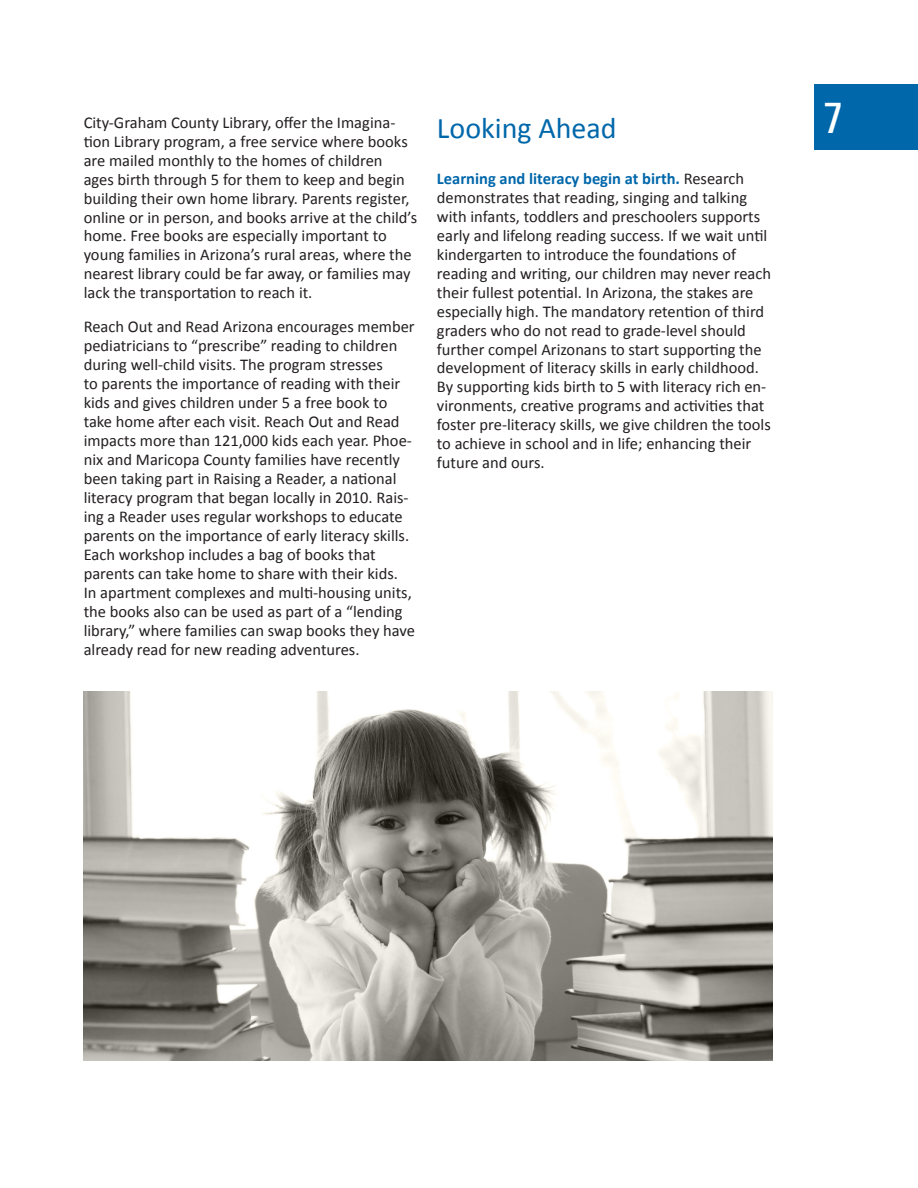
<style>
.page{position:relative;width:918px;height:1188px;background:#fff}
.page>*{position:absolute;margin:0;border:0;box-sizing:border-box;transform-origin:0 0}
.Page_Number{font:condensed 43.5px "Univers LT Std";color:#fff}
.t1{font:30px "Calibri";color:#0067aa}
.t2{font:16.5px/19px "Calibri";color:#231f20}
.s1{font-weight:700;color:#0067aa}
</style>
<div class="page">
<div style="left:815px;top:85px;width:103px;height:65px;background:#0067aa"></div>
<img style="left:84px;top:691px;width:688px;height:369px">
<p class="t2" style="left:84px;top:113px;width:335px">City-Graham County Library, offer the Imagina&shy;tion Library program, a free service where books are mailed monthly to the homes of children<br>ages birth through 5 for them to keep and begin building their own home library. Parents register, online or in person, and books arrive at the child’s home. Free books are especially important to young families in Arizona’s rural areas, where the nearest library could be far away, or families may lack the transportation to reach it.</p>
<p class="t2" style="left:84px;top:317px;width:333px">Reach Out and Read Arizona encourages member pediatricians to “prescribe” reading to children during well-child visits. The program stresses<br>to parents the importance of reading with their kids and gives children under 5 a free book to take home after each visit. Reach Out and Read impacts more than 121,000 kids each year. Phoe&shy;nix and Maricopa County families have recently been taking part in Raising a Reader, a national literacy program that began locally in 2010. Rais&shy;ing a Reader uses regular workshops to educate parents on the importance of early literacy skills.<br>Each workshop includes a bag of books that parents can take home to share with their kids.<br>In apartment complexes and multi-housing units, the books also can be used as part of a “lending library,” where families can swap books they have already read for new reading adventures.</p>
<p class="t1" style="left:437px;top:109px;width:181px">Looking Ahead</p>
<p class="t2" style="left:437px;top:169px;width:336px"><span class="s1">Learning and literacy begin at birth.</span> Research demonstrates that reading, singing and talking with infants, toddlers and preschoolers supports early and lifelong reading success. If we wait until kindergarten to introduce the foundations of reading and writing, our children may never reach their fullest potential. In Arizona, the stakes are especially high. The mandatory retention of third graders who do not read to grade-level should further compel Arizonans to start supporting the development of literacy skills in early childhood.<br>By supporting kids birth to 5 with literacy rich en&shy;vironments, creative programs and activities that foster pre-literacy skills, we give children the tools to achieve in school and in life; enhancing their future and ours.</p>
<p class="Page_Number" style="left:824px;top:90px;width:21px">7</p>
</div>
